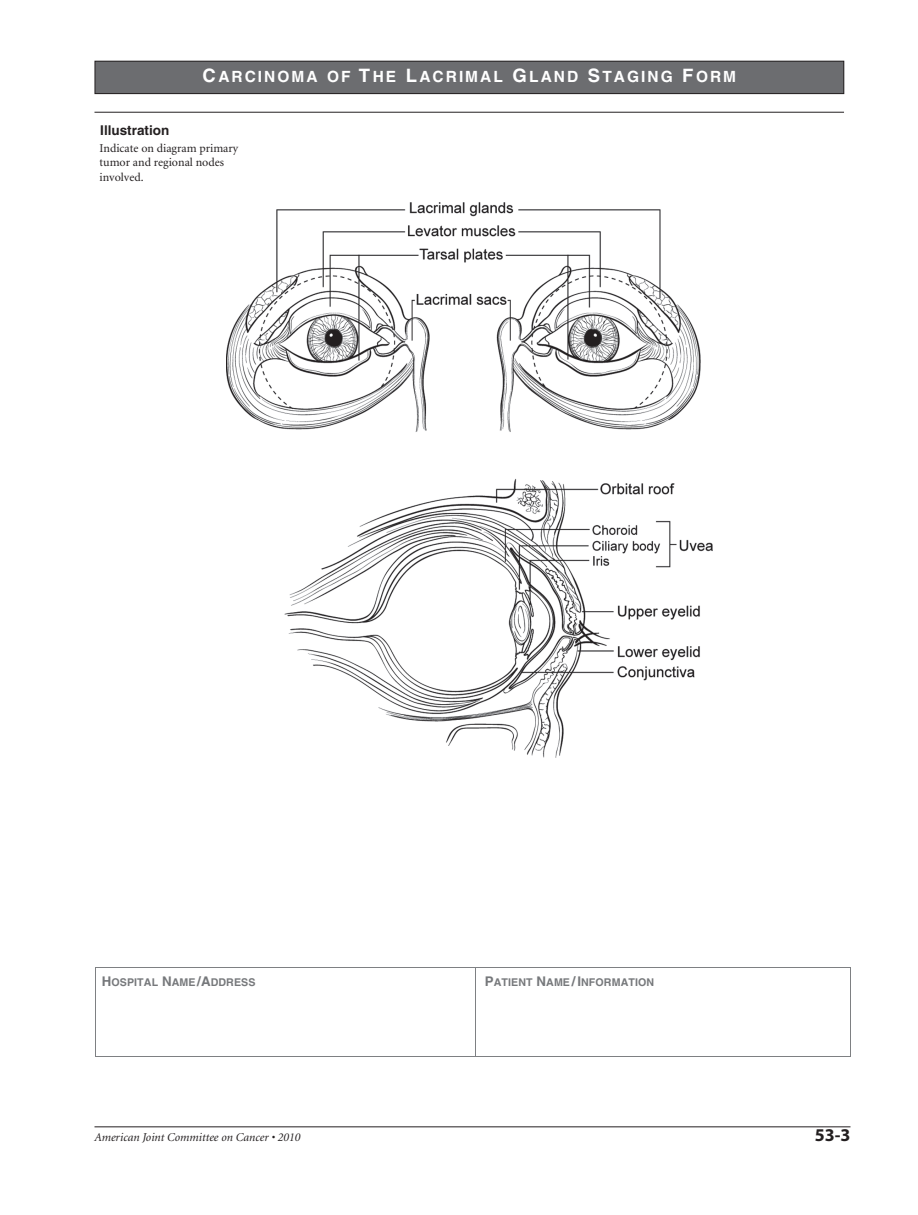
<style>
.page{position:relative;width:918px;height:1215px;background:#fff}
.page>*{position:absolute;margin:0;border:0;box-sizing:border-box;transform-origin:0 0}
.t1{font:700 18px "Myriad";color:#231f20}
.t2{font:700 15.45px "Helvetica";letter-spacing:.13em;color:#fff}
.t3{font:700 13.5px "Helvetica";color:#231f20}
.t4{font:12px/14.4px "Minion";color:#231f20}
.t5{font:italic 12px "Minion";color:#231f20}
.t6{font:700 10.65px "Helvetica";letter-spacing:.005em;color:#76787b}
.s1{font-size:18.45px}
.s2{font-size:13.35px}
</style>
<div class="page">
<hr style="left:94px;top:1126px;width:756px;height:1px;background:#231f20">
<hr style="left:95px;top:967px;width:755px;height:1px;background:#7e8083">
<hr style="left:95px;top:968px;width:1px;height:89px;background:#7e8083">
<hr style="left:95px;top:1056px;width:380px;height:1px;background:#7e8083">
<hr style="left:475px;top:968px;width:1px;height:89px;background:#7e8083">
<hr style="left:476px;top:1056px;width:374px;height:1px;background:#7e8083">
<hr style="left:850px;top:968px;width:1px;height:89px;background:#7e8083">
<div style="left:95px;top:61px;width:749px;height:33px;background:#6c6d70"></div>
<div style="left:95px;top:61px;width:749px;height:33px;border:1px solid #231f20"></div>
<hr style="left:94px;top:112px;width:750px;height:1px;background:#231f20">
<img style="left:226px;top:203px;width:486px;height:555px">
<p class="t3" style="left:100px;top:125px;width:70px">Illustration</p>
<p class="t2" style="left:203px;top:71px;width:535px"><span class="s1">C</span>ARCINOMA OF <span class="s1">T</span>HE <span class="s1">L</span>ACRIMAL <span class="s1">G</span>LAND <span class="s1">S</span>TAGING <span class="s1">F</span>ORM</p>
<p class="t4" style="left:100px;top:142px;width:140px">Indicate on diagram primary tumor and regional nodes involved.</p>
<p class="t6" style="left:102px;top:978px;width:155px"><span class="s2">H</span>OSPITAL <span class="s2">N</span>AME<span class="s2">/A</span>DDRESS</p>
<p class="t6" style="left:485px;top:978px;width:171px"><span class="s2">P</span>ATIENT <span class="s2">N</span>AME<span class="s2">/I</span>NFORMATION</p>
<p class="t5" style="left:94px;top:1132px;width:208px">American Joint Committee on Cancer • 2010</p>
<h1 class="t1" style="left:815px;top:1128px;width:37px">53-3</h1>
</div>
